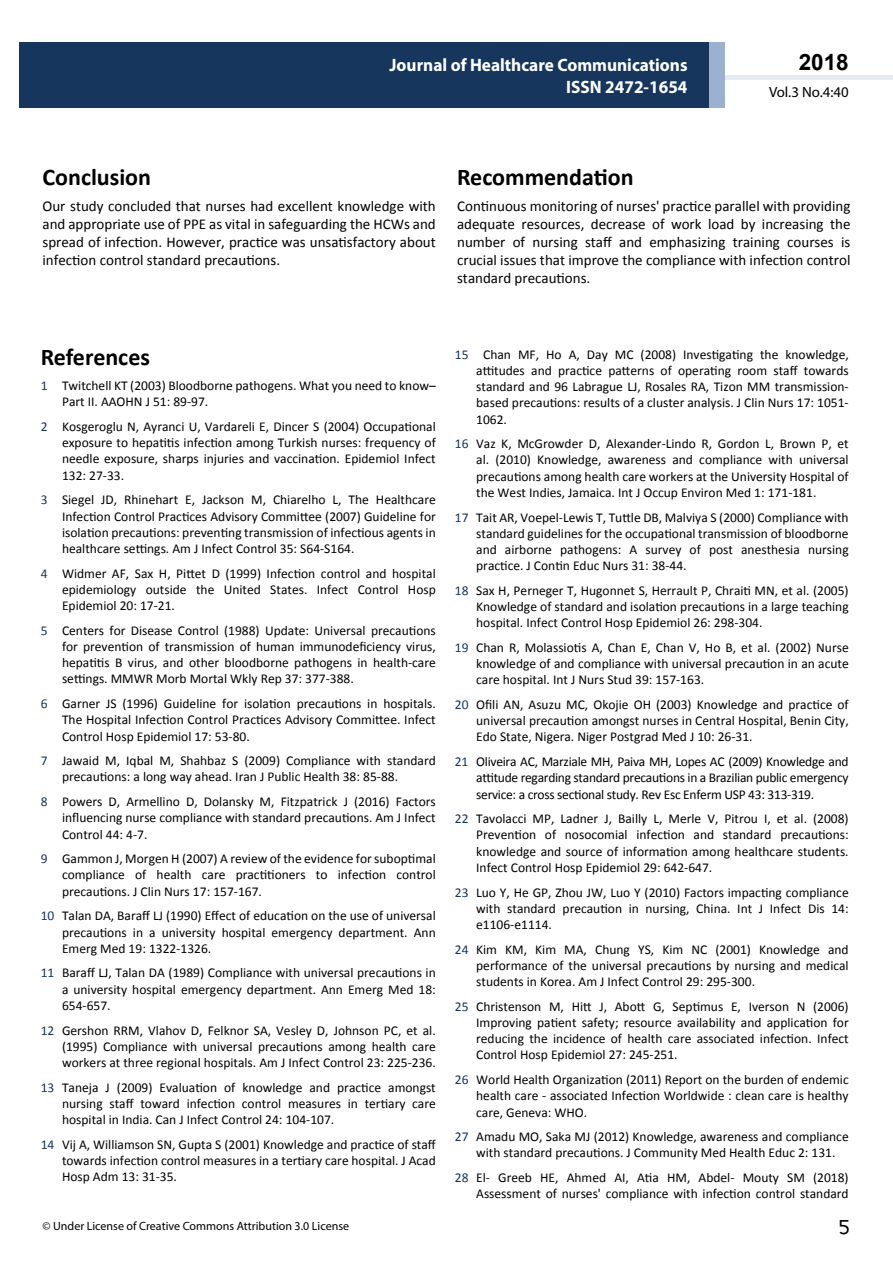
<style>
.page{position:relative;width:893px;height:1263px;background:#fff}
.page>*{position:absolute;margin:0;border:0;box-sizing:border-box;transform-origin:0 0}
.t1{font:25.5px "Tunga";color:#000}
.t2{font:700 24px "Calibri";color:#000}
.t3{font:700 22.5px "Arial";color:#000}
.t4{font:700 18px/21.6px "Myriad Pro";color:#fff;text-align:right;scale:.96 1}
.t5{font:15px/18px "Calibri";color:#000;text-align:justify}
.t6{font:14.85px "Myriad Pro";color:#000}
.t7{font:13.5px/16.2px "Calibri";color:#000;text-align:justify}
.t8{font:12px "Myriad Pro";color:#000}
.s1{color:#16365d}
</style>
<div class="page">
<hr style="left:725px;top:75px;width:168px;height:4px;background:#e4ebf2">
<div style="left:19px;top:42px;width:690px;height:66px;background:#16365d"></div>
<div style="left:709px;top:42px;width:16px;height:66px;background:#9bb1cf"></div>
<h3 class="t4" style="left:389px;top:54px;width:312px">Journal of Healthcare Communications<br>ISSN 2472-1654</h3>
<h3 class="t4" style="left:517px;top:53px;width:198px">ARCHIVOS DE MEDICINA<br>ISSN 1698-9 65</h3>
<h3 class="t3" style="left:799px;top:47px;width:52px">2018</h3>
<p class="t6" style="left:769px;top:83px;width:81px">Vol.3 No.4:40</p>
<h2 class="t2" style="left:43px;top:161px;width:110px">Conclusion</h2>
<p class="t5" style="left:43px;top:197px;width:395px">Our study concluded that nurses had excellent knowledge with and appropriate use of PPE as vital in safeguarding the HCWs and spread of infection. However, practice was unsatisfactory about infection control standard precautions.</p>
<h2 class="t2" style="left:457px;top:161px;width:178px">Recommendation</h2>
<p class="t5" style="left:457px;top:197px;width:395px">Continuous monitoring of nurses' practice parallel with providing adequate resources, decrease of work load by increasing the number of nursing staff and emphasizing training courses is crucial issues that improve the compliance with infection control standard precautions.</p>
<h2 class="t2" style="left:41px;top:342px;width:111px">References</h2>
<p class="t7" style="left:62px;top:378px;width:375px;text-indent:-21px"><span class="s1">1</span> Twitchell KT (2003) Bloodborne pathogens. What you need to know–<br>Part II. AAOHN J 51: 89-97.</p>
<p class="t7" style="left:62px;top:418px;width:375px;text-indent:-21px"><span class="s1">2</span> Kosgeroglu N, Ayranci U, Vardareli E, Dincer S (2004) Occupational exposure to hepatitis infection among Turkish nurses: frequency of needle exposure, sharps injuries and vaccination. Epidemiol Infect 132: 27-33.</p>
<p class="t7" style="left:62px;top:492px;width:375px;text-indent:-21px"><span class="s1">3</span> Siegel JD, Rhinehart E, Jackson M, Chiarelho L, The Healthcare Infection Control Practices Advisory Committee (2007) Guideline for isolation precautions: preventing transmission of infectious agents in healthcare settings. Am J Infect Control 35: S64‐S164.</p>
<p class="t7" style="left:62px;top:565px;width:375px;text-indent:-21px"><span class="s1">4</span> Widmer AF, Sax H, Pittet D (1999) Infection control and hospital epidemiology outside the United States. Infect Control Hosp Epidemiol 20: 17-21.</p>
<p class="t7" style="left:62px;top:622px;width:375px;text-indent:-21px"><span class="s1">5</span> Centers for Disease Control (1988) Update: Universal precautions for prevention of transmission of human immunodeficiency virus, hepatitis B virus, and other bloodborne pathogens in health-care settings. MMWR Morb Mortal Wkly Rep 37: 377-388.</p>
<p class="t7" style="left:62px;top:695px;width:375px;text-indent:-21px"><span class="s1">6</span> Garner JS (1996) Guideline for isolation precautions in hospitals.<br>The Hospital Infection Control Practices Advisory Committee. Infect Control Hosp Epidemiol 17: 53-80.</p>
<p class="t7" style="left:62px;top:753px;width:375px;text-indent:-21px"><span class="s1">7</span> Jawaid M, Iqbal M, Shahbaz S (2009) Compliance with standard precautions: a long way ahead. Iran J Public Health 38: 85-88.</p>
<p class="t7" style="left:62px;top:793px;width:375px;text-indent:-21px"><span class="s1">8</span> Powers D, Armellino D, Dolansky M, Fitzpatrick J (2016) Factors influencing nurse compliance with standard precautions. Am J Infect Control 44: 4‐7.</p>
<p class="t7" style="left:62px;top:851px;width:375px;text-indent:-21px"><span class="s1">9</span> Gammon J, Morgen H (2007) A review of the evidence for suboptimal compliance of health care practitioners to infection control precautions. J Clin Nurs 17: 157-167.</p>
<p class="t7" style="left:62px;top:908px;width:375px;text-indent:-21px"><span class="s1">10</span> Talan DA, Baraff LJ (1990) Effect of education on the use of universal precautions in a university hospital emergency department. Ann Emerg Med 19: 1322-1326.</p>
<p class="t7" style="left:62px;top:965px;width:375px;text-indent:-21px"><span class="s1">11</span> Baraff LJ, Talan DA (1989) Compliance with universal precautions in a university hospital emergency department. Ann Emerg Med 18:<br>654-657.</p>
<p class="t7" style="left:62px;top:1022px;width:375px;text-indent:-21px"><span class="s1">12</span> Gershon RRM, Vlahov D, Felknor SA, Vesley D, Johnson PC, et al. (1995) Compliance with universal precautions among health care workers at three regional hospitals. Am J Infect Control 23: 225-236.</p>
<p class="t7" style="left:62px;top:1079px;width:375px;text-indent:-21px"><span class="s1">13</span> Taneja J (2009) Evaluation of knowledge and practice amongst nursing staff toward infection control measures in tertiary care hospital in India. Can J Infect Control 24: 104-107.</p>
<p class="t7" style="left:62px;top:1136px;width:375px;text-indent:-21px"><span class="s1">14</span> Vij A, Williamson SN, Gupta S (2001) Knowledge and practice of staff towards infection control measures in a tertiary care hospital. J Acad Hosp Adm 13: 31-35.</p>
<p class="t7" style="left:476px;top:346px;width:374px;text-indent:-21px"><span class="s1">15</span> Chan MF, Ho A, Day MC (2008) Investigating the knowledge, attitudes and practice patterns of operating room staff towards standard and 96 Labrague LJ, Rosales RA, Tizon MM transmission&shy;based precautions: results of a cluster analysis. J Clin Nurs 17: 1051- 1062.</p>
<p class="t7" style="left:476px;top:436px;width:374px;text-indent:-21px"><span class="s1">16</span> Vaz K, McGrowder D, Alexander-Lindo R, Gordon L, Brown P, et al. (2010) Knowledge, awareness and compliance with universal precautions among health care workers at the University Hospital of the West Indies, Jamaica. Int J Occup Environ Med 1: 171-181.</p>
<p class="t7" style="left:476px;top:509px;width:374px;text-indent:-21px"><span class="s1">17</span> Tait AR, Voepel-Lewis T, Tuttle DB, Malviya S (2000) Compliance with standard guidelines for the occupational transmission of bloodborne and airborne pathogens: A survey of post anesthesia nursing practice. J Contin Educ Nurs 31: 38-44.</p>
<p class="t7" style="left:476px;top:582px;width:374px;text-indent:-21px"><span class="s1">18</span> Sax H, Perneger T, Hugonnet S, Herrault P, Chraiti MN, et al. (2005)<br>Knowledge of standard and isolation precautions in a large teaching hospital. Infect Control Hosp Epidemiol 26: 298-304.</p>
<p class="t7" style="left:476px;top:639px;width:374px;text-indent:-21px"><span class="s1">19</span> Chan R, Molassiotis A, Chan E, Chan V, Ho B, et al. (2002) Nurse knowledge of and compliance with universal precaution in an acute care hospital. Int J Nurs Stud 39: 157-163.</p>
<p class="t7" style="left:476px;top:696px;width:374px;text-indent:-21px"><span class="s1">20</span> Ofili AN, Asuzu MC, Okojie OH (2003) Knowledge and practice of universal precaution amongst nurses in Central Hospital, Benin City, Edo State, Nigera. Niger Postgrad Med J 10: 26-31.</p>
<p class="t7" style="left:476px;top:754px;width:374px;text-indent:-21px"><span class="s1">21</span> Oliveira AC, Marziale MH, Paiva MH, Lopes AC (2009) Knowledge and attitude regarding standard precautions in a Brazilian public emergency service: a cross sectional study. Rev Esc Enferm USP 43: 313-319.</p>
<p class="t7" style="left:476px;top:811px;width:374px;text-indent:-21px"><span class="s1">22</span> Tavolacci MP, Ladner J, Bailly L, Merle V, Pitrou I, et al. (2008)<br>Prevention of nosocomial infection and standard precautions: knowledge and source of information among healthcare students.<br>Infect Control Hosp Epidemiol 29: 642-647.</p>
<p class="t7" style="left:476px;top:884px;width:374px;text-indent:-21px"><span class="s1">23</span> Luo Y, He GP, Zhou JW, Luo Y (2010) Factors impacting compliance with standard precaution in nursing, China. Int J Infect Dis 14: e1106-e1114.</p>
<p class="t7" style="left:476px;top:941px;width:374px;text-indent:-21px"><span class="s1">24</span> Kim KM, Kim MA, Chung YS, Kim NC (2001) Knowledge and performance of the universal precautions by nursing and medical students in Korea. Am J Infect Control 29: 295-300.</p>
<p class="t7" style="left:476px;top:998px;width:374px;text-indent:-21px"><span class="s1">25</span> Christenson M, Hitt J, Abott G, Septimus E, Iverson N (2006)<br>Improving patient safety; resource availability and application for reducing the incidence of health care associated infection. Infect Control Hosp Epidemiol 27: 245-251.</p>
<p class="t7" style="left:476px;top:1071px;width:374px;text-indent:-21px"><span class="s1">26</span> World Health Organization (2011) Report on the burden of endemic health care - associated Infection Worldwide : clean care is healthy care, Geneva: WHO.</p>
<p class="t7" style="left:476px;top:1129px;width:374px;text-indent:-21px"><span class="s1">27</span> Amadu MO, Saka MJ (2012) Knowledge, awareness and compliance with standard precautions. J Community Med Health Educ 2: 131.</p>
<p class="t7" style="left:455px;top:1169px;width:395px;text-align:right"><span class="s1">28</span> El- Greeb HE, Ahmed AI, Atia HM, Abdel- Mouty SM (2018)<br>Assessment of nurses' compliance with infection control standard</p>
<p class="t8" style="left:42px;top:1218px;width:308px">© Under License of Creative Commons Attribution 3.0 License</p>
<h1 class="t1" style="left:839px;top:1210px;width:13px">5</h1>
</div>
